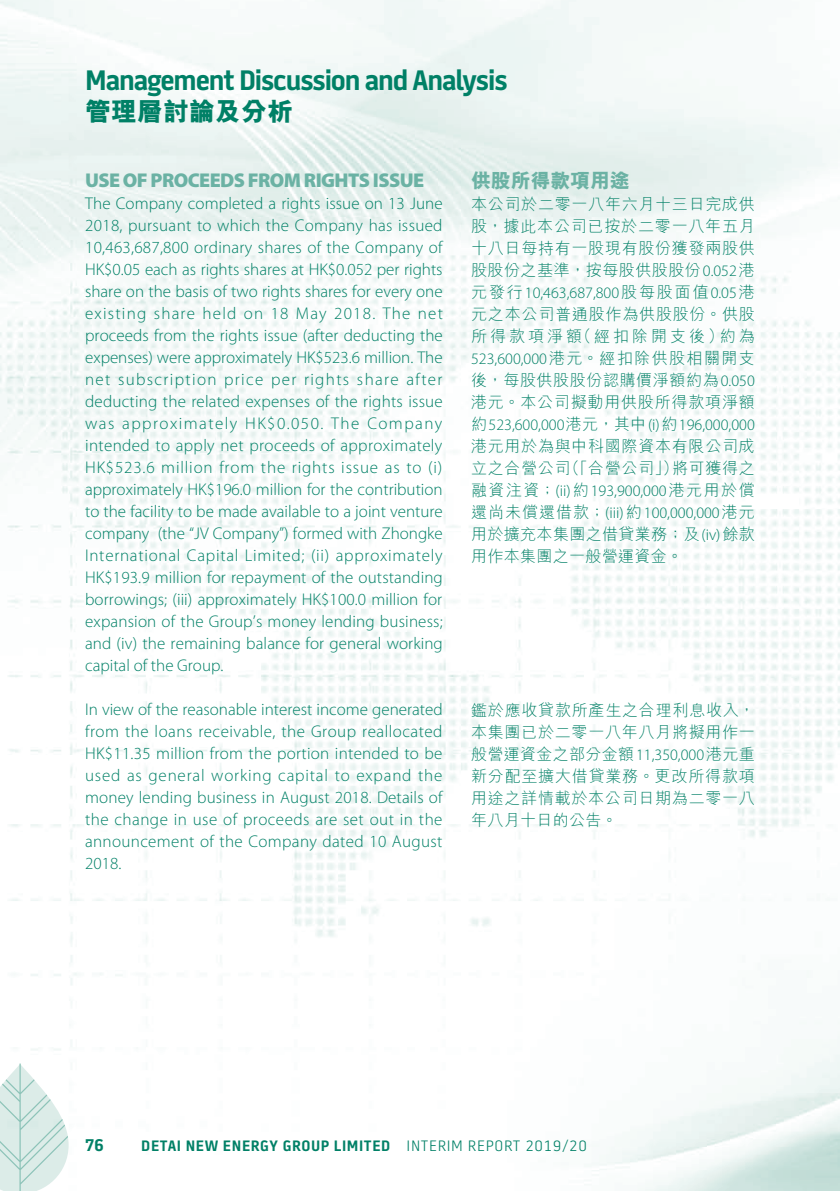
<style>
.page{position:relative;width:840px;height:1191px;background:#fff}
.page>*{position:absolute;margin:0;border:0;box-sizing:border-box;transform-origin:0 0}
.t1{font:700 28px "Battersea";letter-spacing:-.04em;color:#008066}
.t2{font:800 26px "M Hei HK";color:#008066}
.t3{font:900 20px "Myriad Pro";letter-spacing:-.03em;color:#6bb2a4}
.t4{font:800 20px "M Hei HK";letter-spacing:-.01em;color:#6bb2a4}
.t5{font:300 17px/22px "Myriad Pro";letter-spacing:.005em;color:#008066;text-align:justify}
.t6{font:700 17px "Battersea";color:#008066}
.t7{font:300 16px/22px "M Hei HK";letter-spacing:.045em;color:#008066;text-align:justify}
.t8{font:300 16px/22px "Myriad Pro";color:#008066}
.t9{font:300 16px/22px "M Hei HK";letter-spacing:.025em;color:#008066}
.t10{font:700 15px "Battersea";letter-spacing:.04em;color:#008066}
.s1{font-family:"Myriad Pro"}
.s2{font-family:"M Hei HK"}
.s3{font-weight:300}
</style>
<div class="page">
<img style="left:0;top:0;width:839px;height:1191px">
<svg style="left:0;top:1063px;width:69px;height:128px"></svg>
<h1 class="t1" style="left:85px;top:63px;width:424px">Management Discussion and Analysis</h1>
<h2 class="t2" style="left:85px;top:98px;width:209px">管理層討論及分析</h2>
<p class="t3" style="left:85px;top:167px;width:340px">USE OF PROCEEDS FROM RIGHTS ISSUE</p>
<p class="t5" style="left:85px;top:192px;width:359px">The Company completed a rights issue on 13 June 2018, pursuant to which the Company has issued 10,463,687,800 ordinary shares of the Company of HK$0.05 each as rights shares at HK$0.052 per rights share on the basis of two rights shares for every one existing share held on 18 May 2018. The net proceeds from the rights issue (after deducting the expenses) were approximately HK$523.6 million. The net subscription price per rights share after deducting the related expenses of the rights issue was approximately HK$0.050. The Company intended to apply net proceeds of approximately HK$523.6 million from the rights issue as to (i) approximately HK$196.0 million for the contribution to the facility to be made available to a joint venture company (the “JV Company”) formed with Zhongke International Capital Limited; (ii) approximately HK$193.9 million for repayment of the outstanding borrowings; (iii) approximately HK$100.0 million for expansion of the Group’s money lending business; and (iv) the remaining balance for general working capital of the Group.</p>
<p class="t5" style="left:85px;top:698px;width:359px">In view of the reasonable interest income generated from the loans receivable, the Group reallocated HK$11.35 million from the portion intended to be used as general working capital to expand the money lending business in August 2018. Details of the change in use of proceeds are set out in the announcement of the Company dated 10 August 2018.</p>
<p class="t4" style="left:471px;top:171px;width:160px">供股所得款項用途</p>
<p class="t7" style="left:471px;top:193px;width:285px">本公司於二零一八年六月十三日完成供股，據此本公司已按於二零一八年五月十八日每持有一股現有股份獲發兩股供股股份之基準，按每股供股股份<span class="s1">0.052</span>港</p>
<p class="t8" style="left:471px;top:281px;width:285px"><span class="s2">元發行</span>10,463,687,800<span class="s2">股每股面值</span>0.05<span class="s2">港</span></p>
<p class="t7" style="left:471px;top:303px;width:285px">元之本公司普通股作為供股股份。供股所得款項淨額（經扣除開支後）約為<span class="s1">523,600,000</span>港元。經扣除供股相關開支後，每股供股股份認購價淨額約為<span class="s1">0.050</span>港元。本公司擬動用供股所得款項淨額</p>
<p class="t8" style="left:470px;top:413px;width:285px"><span class="s2">約</span>523,600,000<span class="s2">港元，其中</span>(i)<span class="s2">約</span>196,000,000</p>
<p class="t7" style="left:471px;top:435px;width:285px">港元用於為與中科國際資本有限公司成立之合營公司（「合營公司」）將可獲得之</p>
<p class="t8" style="left:470px;top:479px;width:285px"><span class="s2">融資注資；</span>(ii)<span class="s2">約</span>193,900,000<span class="s2">港元用於償還尚未償還借款；</span>(iii)<span class="s2">約</span>100,000,000<span class="s2">港元</span></p>
<p class="t9" style="left:471px;top:523px;width:285px">用於擴充本集團之借貸業務；及<span class="s1">(iv)</span>餘款用作本集團之一般營運資金。</p>
<p class="t7" style="left:471px;top:699px;width:285px">鑑於應收貸款所產生之合理利息收入，本集團已於二零一八年八月將擬用作一般營運資金之部分金額<span class="s1">11,350,000</span>港元重新分配至擴大借貸業務。更改所得款項用途之詳情載於本公司日期為二零一八年八月十日的公告。</p>
<p class="t6" style="left:85px;top:1135px;width:20px">76</p>
<p class="t10" style="left:141px;top:1136px;width:447px">DETAI NEW ENERGY GROUP LIMITED <span class="s3">INTERIM REPORT 2019/20</span></p>
</div>
